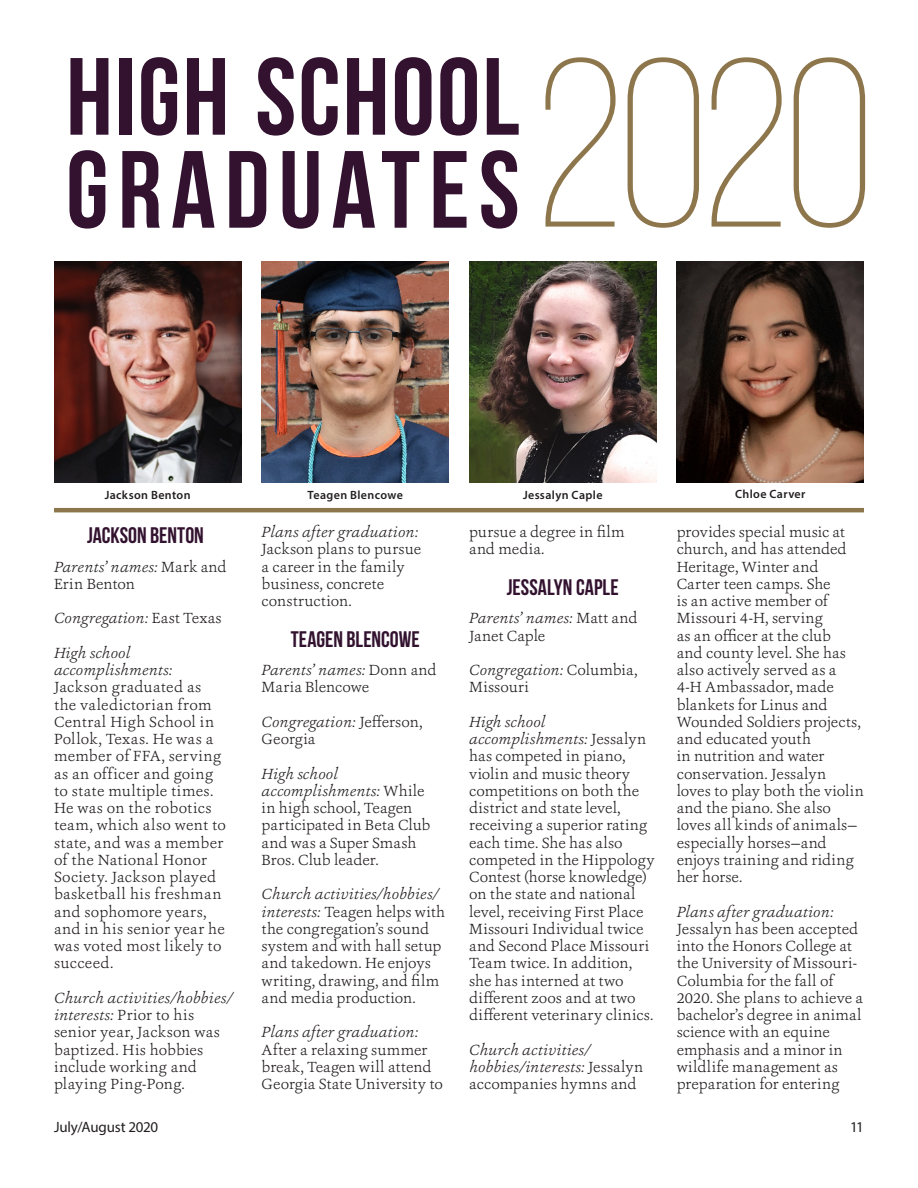
<style>
.page{position:relative;width:918px;height:1188px;background:#fff}
.page>*{position:absolute;margin:0;border:0;box-sizing:border-box;transform-origin:0 0}
.Headline-Uniform_Med{font:300 240px "Bebas Neue";color:#8d764b}
.Headline-Uniform_Med-2{font:700 109.5px/93px "Bebas Neue";letter-spacing:.03em;color:#32122f}
.Photo_Caption_White{font:700 22.5px "Bebas Neue";color:#32122f}
.Photo_Caption_White-2{font:300 15.3px/17.2px "Ashbury";letter-spacing:.01em;color:#231f20}
.Photo_Caption_White-3{font:italic 300 15.3px/17.2px "Ashbury";letter-spacing:.005em;color:#231f20}
.Photo_Caption_White-4{font:300 15.3px/17.2px "Ashbury";letter-spacing:-.01em;color:#231f20}
.t1{font:15px "Myriad Pro";letter-spacing:-.015em;color:#231f20}
.Obituary{font:600 12px "Myriad Pro";letter-spacing:.03em;color:#231f20}
.s1{font-style:italic}
.s2{font-style:normal}
</style>
<div class="page">
<img style="left:677px;top:262px;width:187px;height:220px">
<img style="left:469px;top:262px;width:187px;height:220px">
<img style="left:262px;top:262px;width:187px;height:220px">
<img style="left:54px;top:262px;width:187px;height:220px">
<hr style="left:54px;top:508px;width:810px;height:4px;background:#8d764b">
<p class="Headline-Uniform_Med-2" style="left:66px;top:49px;width:455px">HIGH SCHOOL<br>GRADUATES</p>
<p class="Headline-Uniform_Med" style="left:536px;top:17px;width:340px">2020</p>
<p class="Obituary" style="left:105px;top:488px;width:87px">Jackson Benton</p>
<p class="Obituary" style="left:308px;top:488px;width:97px">Teagen Blencowe</p>
<p class="Obituary" style="left:523px;top:488px;width:81px">Jessalyn Caple</p>
<p class="Photo_Caption_White" style="left:87px;top:523px;width:118px">JACKSON BENTON</p>
<p class="Photo_Caption_White-2" style="left:54px;top:558px;width:174px"><span class="s1">Parents’ names:</span> Mark and<br>Erin Benton</p>
<p class="Photo_Caption_White-3" style="left:54px;top:609px;width:169px">Congregation: <span class="s2">East Texas</span></p>
<p class="Photo_Caption_White-2" style="left:54px;top:644px;width:173px"><span class="s1">High school accomplishments:<br></span>Jackson graduated as the valedictorian from<br>Central High School in<br>Pollok, Texas. He was a member of FFA, serving as an officer and going to state multiple times.<br>He was on the robotics team, which also went to state, and was a member of the National Honor<br>Society. Jackson played basketball his freshman and sophomore years, and in his senior year he was voted most likely to succeed.</p>
<p class="Photo_Caption_White-2" style="left:54px;top:989px;width:181px"><span class="s1">Church activities/hobbies/ interests:</span> Prior to his senior year, Jackson was baptized. His hobbies include working and playing Ping-Pong.</p>
<p class="Photo_Caption_White-2" style="left:262px;top:523px;width:161px"><span class="s1">Plans after graduation:<br></span>Jackson plans to pursue a career in the family business, concrete construction.</p>
<p class="Photo_Caption_White" style="left:291px;top:626px;width:131px">TEAGEN BLENCOWE</p>
<p class="Photo_Caption_White-2" style="left:262px;top:661px;width:177px"><span class="s1">Parents’ names:</span> Donn and<br>Maria Blencowe</p>
<p class="Photo_Caption_White-2" style="left:262px;top:713px;width:162px"><span class="s1">Congregation:</span> Jefferson,<br>Georgia</p>
<p class="Photo_Caption_White-2" style="left:262px;top:765px;width:170px"><span class="s1">High school accomplishments:</span> While in high school, Teagen participated in Beta Club and was a Super Smash<br>Bros. Club leader.</p>
<p class="Photo_Caption_White-2" style="left:262px;top:886px;width:185px"><span class="s1">Church activities/hobbies/ interests:</span> Teagen helps with the congregation’s sound system and with hall setup and takedown. He enjoys writing, drawing, and film and media production.</p>
<p class="Photo_Caption_White-2" style="left:262px;top:1024px;width:183px"><span class="s1">Plans after graduation:<br></span>After a relaxing summer break, Teagen will attend<br>Georgia State University to</p>
<p class="Photo_Caption_White-2" style="left:469px;top:523px;width:157px">pursue a degree in film and media.</p>
<p class="Photo_Caption_White" style="left:507px;top:575px;width:113px">JESSALYN CAPLE</p>
<p class="Photo_Caption_White-4" style="left:469px;top:610px;width:170px"><span class="s1">Parents’ names:</span> Matt and<br>Janet Caple</p>
<p class="Photo_Caption_White-2" style="left:469px;top:661px;width:170px"><span class="s1">Congregation:</span> Columbia,<br>Missouri</p>
<p class="Photo_Caption_White-2" style="left:469px;top:713px;width:187px"><span class="s1">High school accomplishments:</span> Jessalyn has competed in piano, violin and music theory competitions on both the district and state level, receiving a superior rating each time. She has also competed in the Hippology<br>Contest (horse knowledge) on the state and national level, receiving First Place<br>Missouri Individual twice and Second Place Missouri<br>Team twice. In addition, she has interned at two different zoos and at two different veterinary clinics.</p>
<p class="Photo_Caption_White-3" style="left:469px;top:1041px;width:176px">Church activities/ hobbies/interests: <span class="s2">Jessalyn accompanies hymns and</span></p>
<p class="Obituary" style="left:735px;top:486px;width:72px">Chloe Carver</p>
<p class="Photo_Caption_White-2" style="left:677px;top:523px;width:189px">provides special music at church, and has attended<br>Heritage, Winter and<br>Carter teen camps. She<br>is an active member of<br>Missouri 4-H, serving<br>as an officer at the club<br>and county level. She has also actively served as a<br>4-H Ambassador, made blankets for Linus and<br>Wounded Soldiers projects, and educated youth<br>in nutrition and water conservation. Jessalyn loves to play both the violin and the piano. She also loves all kinds of animals— especially horses—and enjoys training and riding her horse.</p>
<p class="Photo_Caption_White-2" style="left:677px;top:903px;width:188px"><span class="s1">Plans after graduation:<br></span>Jessalyn has been accepted into the Honors College at the University of Missouri-<br>Columbia for the fall of<br>2020. She plans to achieve a bachelor’s degree in animal science with an equine emphasis and a minor in wildlife management as preparation for entering</p>
<p class="t1" style="left:54px;top:1117px;width:106px">July/August 2020</p>
<p class="t1" style="left:850px;top:1117px;width:15px">11</p>
</div>
